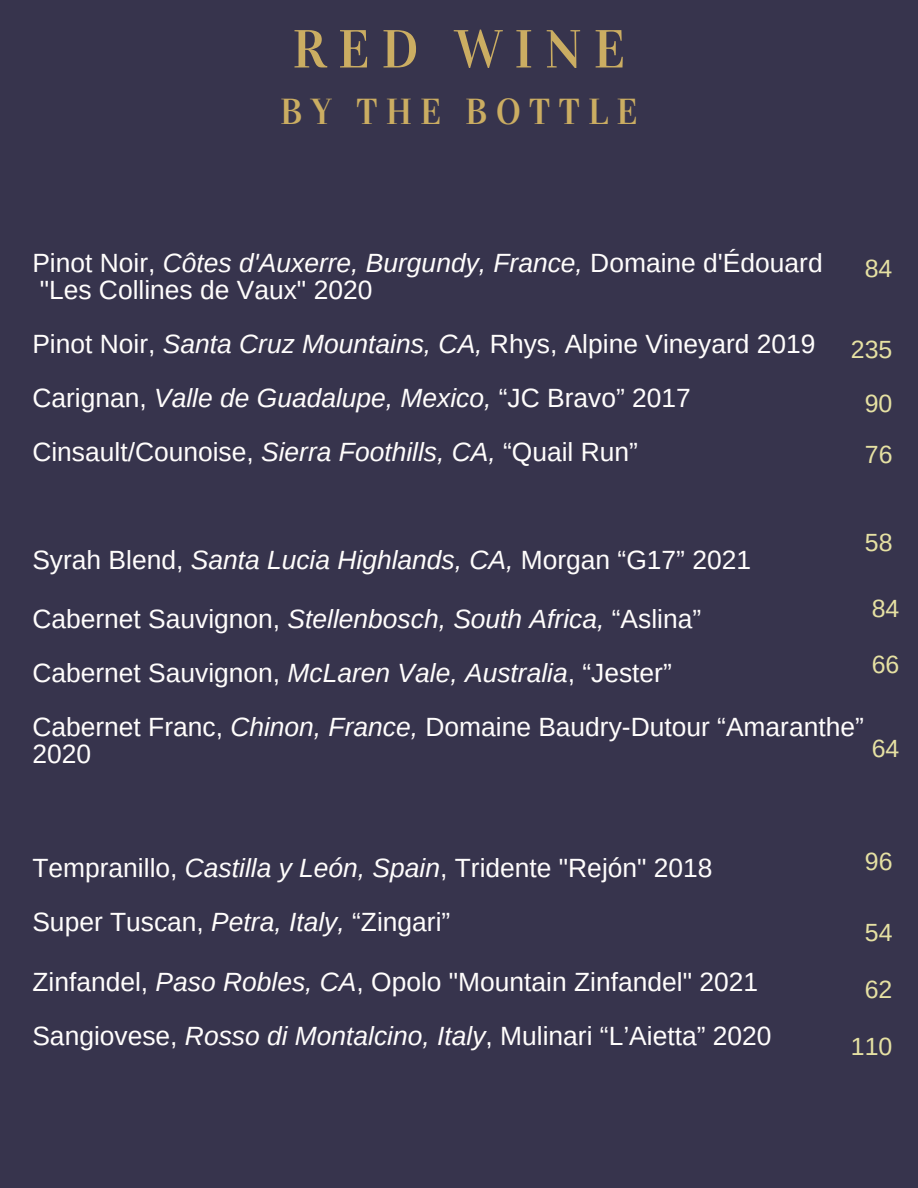
<style>
.page{position:relative;width:918px;height:1188px;background:#37344d}
.page>*{position:absolute;margin:0;border:0;box-sizing:border-box;transform-origin:0 0}
.t1{font:53.7px "Vidaloka";letter-spacing:.22em;color:#cbad62}
.t2{font:36px "Vidaloka";letter-spacing:.22em;color:#cbad62}
.t3{font:26.4px/27px "Arimo";color:#fffdfc}
.t4{font:italic 26.4px "Arimo";color:#fffdfc}
.t5{font:24.9px "Arimo";color:#e6e1a3}
.s1{font-style:normal}
.s2{font-style:italic}
</style>
<div class="page">
<p class="t1" style="left:293px;top:17px;width:334px">RED WINE</p>
<p class="t2" style="left:280px;top:90px;width:359px">BY THE BOTTLE</p>
<h1 class="t4" style="left:32px;top:248px;width:792px"><span class="s1">Pinot Noir,</span> Côtes d'Auxerre, Burgundy, France, <span class="s1">Domaine d'Édouard</span></h1>
<h2 class="t3" style="left:40px;top:276px;width:334px">"Les Collines de Vaux" 2020</h2>
<p class="t3" style="left:32px;top:330px;width:785px">Pinot Noir, <span class="s2">Santa Cruz Mountains, CA,</span> Rhys, Alpine Vineyard 2019</p>
<p class="t4" style="left:32px;top:383px;width:660px"><span class="s1">Carignan,</span> Valle de Guadalupe, Mexico, <span class="s1">“JC Bravo” 2017</span></p>
<p class="t3" style="left:32px;top:438px;width:607px">Cinsault/Counoise, <span class="s2">Sierra Foothills, CA,</span> “Quail Run”</p>
<p class="t5" style="left:865px;top:254px;width:29px">84</p>
<p class="t5" style="left:851px;top:335px;width:43px">235</p>
<p class="t5" style="left:865px;top:389px;width:29px">90</p>
<p class="t5" style="left:865px;top:441px;width:29px">76</p>
<p class="t5" style="left:865px;top:529px;width:29px">58</p>
<p class="t3" style="left:32px;top:546px;width:720px">Syrah Blend, <span class="s2">Santa Lucia Highlands, CA,</span> Morgan “G17” 2021</p>
<p class="t3" style="left:32px;top:606px;width:670px">Cabernet Sauvignon, <span class="s2">Stellenbosch, South Africa,</span> “Aslina”</p>
<p class="t3" style="left:32px;top:660px;width:641px">Cabernet Sauvignon, <span class="s2">McLaren Vale, Australia</span>, “Jester”</p>
<p class="t3" style="left:32px;top:714px;width:833px">Cabernet Franc, <span class="s2">Chinon, France,</span> Domaine Baudry-Dutour “Amaranthe”<br>2020</p>
<p class="t5" style="left:872px;top:594px;width:29px">84</p>
<p class="t5" style="left:872px;top:651px;width:29px">66</p>
<p class="t5" style="left:872px;top:735px;width:29px">64</p>
<p class="t3" style="left:32px;top:854px;width:682px">Tempranillo, <span class="s2">Castilla y León, Spain</span>, Tridente "Rejón" 2018</p>
<p class="t3" style="left:32px;top:908px;width:419px">Super Tuscan, <span class="s2">Petra, Italy,</span> “Zingari”</p>
<p class="t3" style="left:32px;top:968px;width:727px">Zinfandel, <span class="s2">Paso Robles, CA</span>, Opolo "Mountain Zinfandel" 2021</p>
<p class="t3" style="left:32px;top:1022px;width:741px">Sangiovese, <span class="s2">Rosso di Montalcino, Italy</span>, Mulinari “L’Aietta” 2020</p>
<p class="t5" style="left:865px;top:848px;width:29px">96</p>
<p class="t5" style="left:865px;top:919px;width:29px">54</p>
<p class="t5" style="left:865px;top:975px;width:29px">62</p>
<p class="t5" style="left:851px;top:1032px;width:43px">110</p>
</div>
